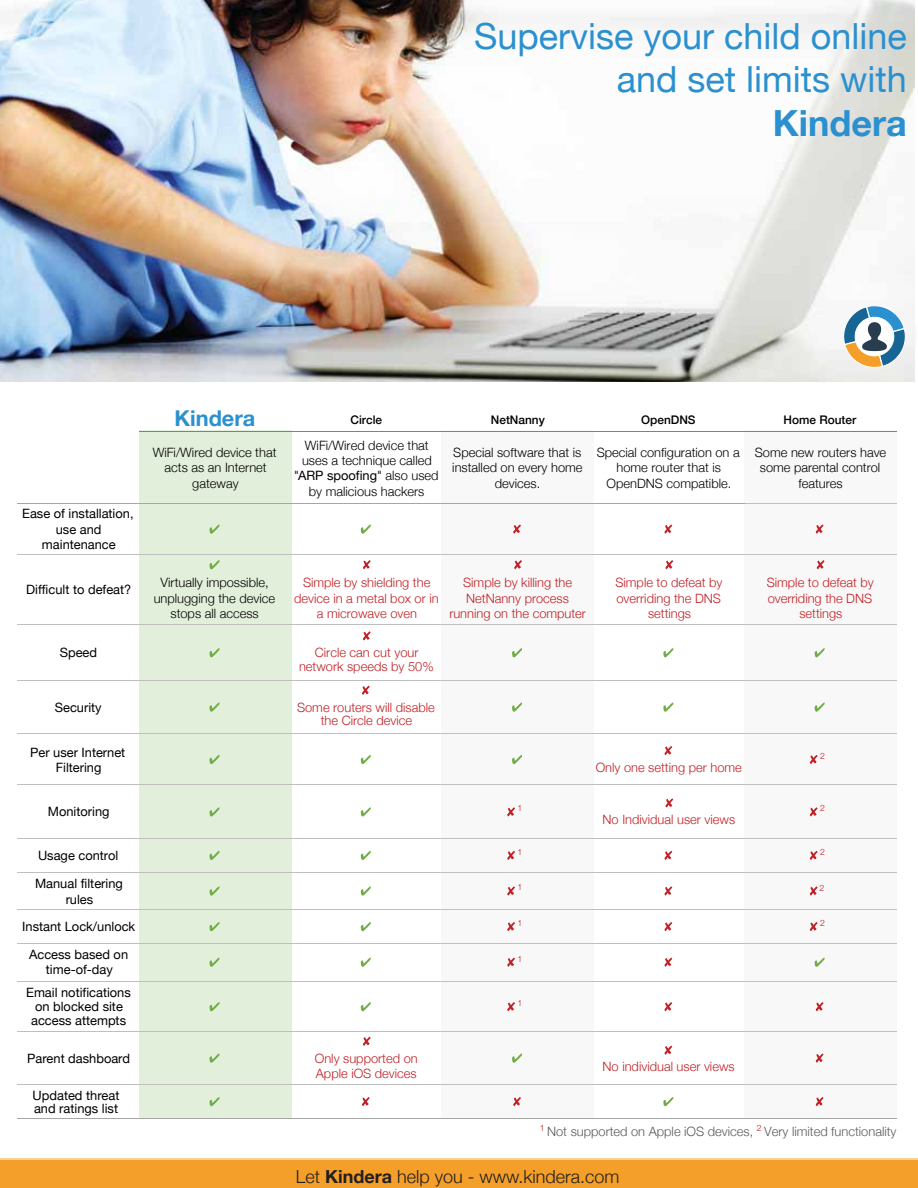
<style>
.page{position:relative;width:918px;height:1188px;background:#fff}
.page>*{position:absolute;margin:0;border:0;box-sizing:border-box;transform-origin:0 0}
.t1{font:36px/43.2px "Helvetica Neue";color:#2b90cf;text-align:right}
.t2{font:700 36px "Helvetica Neue";color:#2b90cf}
.t3{font:700 21.75px "Helvetica Neue";color:#2b90cf}
.t4{font:300 18px "Helvetica Neue";color:#231f20}
.t5{font:300 12.9px/15.3px "Helvetica Neue";color:#c02026;text-align:center}
.t6{font:300 12.9px/15.3px "Helvetica Neue";color:#010101;text-align:center}
.t7{font:12.9px/15.3px "Helvetica Neue";color:#010101;text-align:center}
.t8{font:300 12.9px "Helvetica Neue";color:#5a5a5a}
.t9{font:500 11.85px "Helvetica Neue";color:#010101}
.t10{font:300 8.7px "Helvetica Neue";color:#c02026}
.s1{font-weight:400}
.s2{font-weight:700}
</style>
<div class="page">
<div style="left:0;top:1159px;width:918px;height:29px;background:#f49f29"></div>
<img style="left:0;top:0;width:915px;height:381px">
<div style="left:139px;top:431px;width:152px;height:688px;background:#e2efda"></div>
<div style="left:441px;top:431px;width:153px;height:688px;background:#f8f8f8"></div>
<div style="left:744px;top:431px;width:152px;height:688px;background:#f8f8f8"></div>
<svg style="left:210px;top:525px;width:10px;height:9px"></svg>
<svg style="left:361px;top:525px;width:10px;height:9px"></svg>
<svg style="left:513px;top:524px;width:8px;height:10px"></svg>
<svg style="left:664px;top:524px;width:8px;height:10px"></svg>
<svg style="left:816px;top:524px;width:8px;height:10px"></svg>
<svg style="left:210px;top:560px;width:10px;height:9px"></svg>
<svg style="left:363px;top:560px;width:8px;height:9px"></svg>
<svg style="left:514px;top:560px;width:8px;height:9px"></svg>
<svg style="left:665px;top:560px;width:8px;height:9px"></svg>
<svg style="left:817px;top:560px;width:8px;height:9px"></svg>
<svg style="left:210px;top:648px;width:10px;height:9px"></svg>
<svg style="left:363px;top:631px;width:8px;height:10px"></svg>
<svg style="left:512px;top:648px;width:10px;height:9px"></svg>
<svg style="left:663px;top:648px;width:10px;height:9px"></svg>
<svg style="left:815px;top:648px;width:10px;height:9px"></svg>
<svg style="left:210px;top:702px;width:10px;height:10px"></svg>
<svg style="left:362px;top:686px;width:8px;height:9px"></svg>
<svg style="left:512px;top:702px;width:10px;height:10px"></svg>
<svg style="left:663px;top:702px;width:10px;height:10px"></svg>
<svg style="left:815px;top:702px;width:10px;height:10px"></svg>
<svg style="left:210px;top:755px;width:10px;height:9px"></svg>
<svg style="left:361px;top:755px;width:10px;height:9px"></svg>
<svg style="left:512px;top:755px;width:10px;height:9px"></svg>
<svg style="left:664px;top:746px;width:8px;height:9px"></svg>
<svg style="left:810px;top:755px;width:8px;height:9px"></svg>
<svg style="left:210px;top:807px;width:10px;height:10px"></svg>
<svg style="left:361px;top:807px;width:10px;height:10px"></svg>
<svg style="left:507px;top:807px;width:8px;height:10px"></svg>
<svg style="left:665px;top:798px;width:8px;height:10px"></svg>
<svg style="left:810px;top:807px;width:8px;height:10px"></svg>
<svg style="left:210px;top:851px;width:10px;height:9px"></svg>
<svg style="left:361px;top:851px;width:10px;height:9px"></svg>
<svg style="left:507px;top:851px;width:8px;height:9px"></svg>
<svg style="left:664px;top:851px;width:8px;height:9px"></svg>
<svg style="left:810px;top:851px;width:8px;height:9px"></svg>
<svg style="left:210px;top:886px;width:10px;height:10px"></svg>
<svg style="left:361px;top:886px;width:10px;height:10px"></svg>
<svg style="left:507px;top:886px;width:8px;height:10px"></svg>
<svg style="left:664px;top:886px;width:8px;height:10px"></svg>
<svg style="left:810px;top:886px;width:8px;height:10px"></svg>
<svg style="left:210px;top:922px;width:10px;height:9px"></svg>
<svg style="left:361px;top:922px;width:10px;height:9px"></svg>
<svg style="left:507px;top:922px;width:8px;height:9px"></svg>
<svg style="left:664px;top:922px;width:8px;height:9px"></svg>
<svg style="left:810px;top:922px;width:8px;height:9px"></svg>
<svg style="left:210px;top:958px;width:10px;height:9px"></svg>
<svg style="left:361px;top:958px;width:10px;height:9px"></svg>
<svg style="left:507px;top:958px;width:8px;height:9px"></svg>
<svg style="left:664px;top:958px;width:8px;height:9px"></svg>
<svg style="left:815px;top:958px;width:10px;height:9px"></svg>
<svg style="left:210px;top:1002px;width:10px;height:9px"></svg>
<svg style="left:361px;top:1002px;width:10px;height:9px"></svg>
<svg style="left:507px;top:1002px;width:8px;height:9px"></svg>
<svg style="left:664px;top:1002px;width:8px;height:9px"></svg>
<svg style="left:816px;top:1002px;width:8px;height:9px"></svg>
<svg style="left:210px;top:1054px;width:10px;height:9px"></svg>
<svg style="left:363px;top:1037px;width:8px;height:9px"></svg>
<svg style="left:512px;top:1054px;width:10px;height:9px"></svg>
<svg style="left:664px;top:1046px;width:8px;height:9px"></svg>
<svg style="left:816px;top:1053px;width:8px;height:10px"></svg>
<svg style="left:210px;top:1097px;width:10px;height:9px"></svg>
<svg style="left:362px;top:1097px;width:8px;height:9px"></svg>
<svg style="left:513px;top:1097px;width:8px;height:9px"></svg>
<svg style="left:663px;top:1097px;width:10px;height:9px"></svg>
<svg style="left:816px;top:1097px;width:8px;height:9px"></svg>
<hr style="left:17px;top:503px;width:728px;height:1px;background:#a7a6a6">
<hr style="left:139px;top:431px;width:757px;height:1px;background:#818181">
<hr style="left:745px;top:503px;width:151px;height:1px;background:#c0bfbf">
<hr style="left:17px;top:554px;width:879px;height:1px;background:#c0bfbf">
<hr style="left:17px;top:624px;width:879px;height:1px;background:#c0bfbf">
<hr style="left:17px;top:680px;width:879px;height:1px;background:#c0bfbf">
<hr style="left:17px;top:733px;width:879px;height:1px;background:#c0bfbf">
<hr style="left:17px;top:784px;width:879px;height:1px;background:#c0bfbf">
<hr style="left:17px;top:838px;width:879px;height:1px;background:#c0bfbf">
<hr style="left:17px;top:872px;width:879px;height:1px;background:#c0bfbf">
<hr style="left:17px;top:909px;width:879px;height:1px;background:#c0bfbf">
<hr style="left:17px;top:943px;width:879px;height:1px;background:#c0bfbf">
<hr style="left:17px;top:981px;width:879px;height:1px;background:#c0bfbf">
<hr style="left:17px;top:1031px;width:879px;height:1px;background:#c0bfbf">
<hr style="left:17px;top:1084px;width:879px;height:1px;background:#c0bfbf">
<hr style="left:17px;top:1118px;width:879px;height:1px;background:#a7a6a6">
<img style="left:827px;top:289px;width:88px;height:93px">
<svg style="left:843px;top:302px;width:63px;height:69px"></svg>
<h1 class="t1" style="left:474px;top:17px;width:434px">Supervise your child online and set limits with</h1>
<h1 class="t2" style="left:773px;top:94px;width:135px">Kindera</h1>
<h2 class="t3" style="left:174px;top:401px;width:82px">Kindera</h2>
<p class="t9" style="left:350px;top:410px;width:33px">Circle</p>
<p class="t9" style="left:491px;top:410px;width:56px">NetNanny</p>
<p class="t9" style="left:641px;top:410px;width:56px">OpenDNS</p>
<p class="t9" style="left:784px;top:410px;width:74px">Home Router</p>
<p class="t6" style="left:153px;top:444px;width:125px">WiFi/Wired device that acts as an Internet gateway</p>
<p class="t6" style="left:294px;top:436px;width:146px">WiFi/Wired device that uses a technique called "<span class="s1">ARP spoofing</span>" also used by malicious hackers</p>
<p class="t6" style="left:452px;top:444px;width:132px">Special software that is installed on every home devices.</p>
<p class="t6" style="left:597px;top:444px;width:145px">Special configuration on a home router that is<br>OpenDNS compatible.</p>
<p class="t6" style="left:755px;top:444px;width:133px">Some new routers have some parental control features</p>
<p class="t7" style="left:22px;top:507px;width:113px">Ease of installation, use and maintenance</p>
<p class="t7" style="left:26px;top:582px;width:107px">Difficult to defeat?</p>
<p class="t6" style="left:154px;top:574px;width:123px">Virtually impossible, unplugging the device stops all access</p>
<p class="t5" style="left:294px;top:574px;width:146px">Simple by shielding the device in a metal box or in a microwave oven</p>
<p class="t5" style="left:449px;top:574px;width:138px">Simple by killing the<br>NetNanny process running on the computer</p>
<p class="t5" style="left:615px;top:574px;width:109px">Simple to defeat by overriding the DNS settings</p>
<p class="t5" style="left:767px;top:574px;width:109px">Simple to defeat by overriding the DNS settings</p>
<p class="t7" style="left:60px;top:646px;width:39px">Speed</p>
<p class="t5" style="left:299px;top:645px;width:136px;line-height:13.8px">Circle can cut your network speeds by 50%</p>
<p class="t7" style="left:55px;top:700px;width:48px">Security</p>
<p class="t5" style="left:297px;top:699px;width:139px;line-height:13.8px">Some routers will disable the Circle device</p>
<p class="t7" style="left:30px;top:745px;width:97px">Per user Internet<br>Filtering</p>
<p class="t10" style="left:820px;top:749px;width:6px">2</p>
<p class="t5" style="left:596px;top:759px;width:148px">Only one setting per home</p>
<p class="t7" style="left:48px;top:805px;width:63px">Monitoring</p>
<p class="t10" style="left:518px;top:801px;width:6px">1</p>
<p class="t5" style="left:603px;top:811px;width:134px">No Individual user views</p>
<p class="t10" style="left:820px;top:801px;width:6px">2</p>
<p class="t7" style="left:38px;top:848px;width:82px">Usage control</p>
<p class="t10" style="left:518px;top:845px;width:6px">1</p>
<p class="t10" style="left:820px;top:845px;width:6px">2</p>
<p class="t7" style="left:35px;top:875px;width:89px;line-height:16.8px">Manual filtering rules</p>
<p class="t10" style="left:518px;top:880px;width:6px">1</p>
<p class="t10" style="left:820px;top:881px;width:6px">2</p>
<p class="t7" style="left:22px;top:920px;width:115px">Instant Lock/unlock</p>
<p class="t10" style="left:518px;top:916px;width:6px">1</p>
<p class="t10" style="left:820px;top:916px;width:6px">2</p>
<p class="t7" style="left:29px;top:947px;width:101px">Access based on time-of-day</p>
<p class="t10" style="left:518px;top:952px;width:6px">1</p>
<p class="t7" style="left:26px;top:987px;width:106px;line-height:13.8px">Email notifications on blocked site access attempts</p>
<p class="t10" style="left:518px;top:996px;width:6px">1</p>
<p class="t7" style="left:27px;top:1051px;width:105px">Parent dashboard</p>
<p class="t5" style="left:315px;top:1049px;width:104px;text-align:left">Only supported on<br>Apple iOS devices</p>
<p class="t5" style="left:603px;top:1058px;width:134px">No individual user views</p>
<p class="t7" style="left:33px;top:1089px;width:88px;line-height:13.8px;text-align:left">Updated threat and ratings list</p>
<p class="t8" style="left:540px;top:1121px;width:358px"><sup>1</sup> Not supported on Apple iOS devices, <sup>2</sup> Very limited functionality</p>
<h3 class="t4" style="left:296px;top:1162px;width:325px">Let <span class="s2">Kindera</span> help you - www.kindera.com</h3>
</div>
